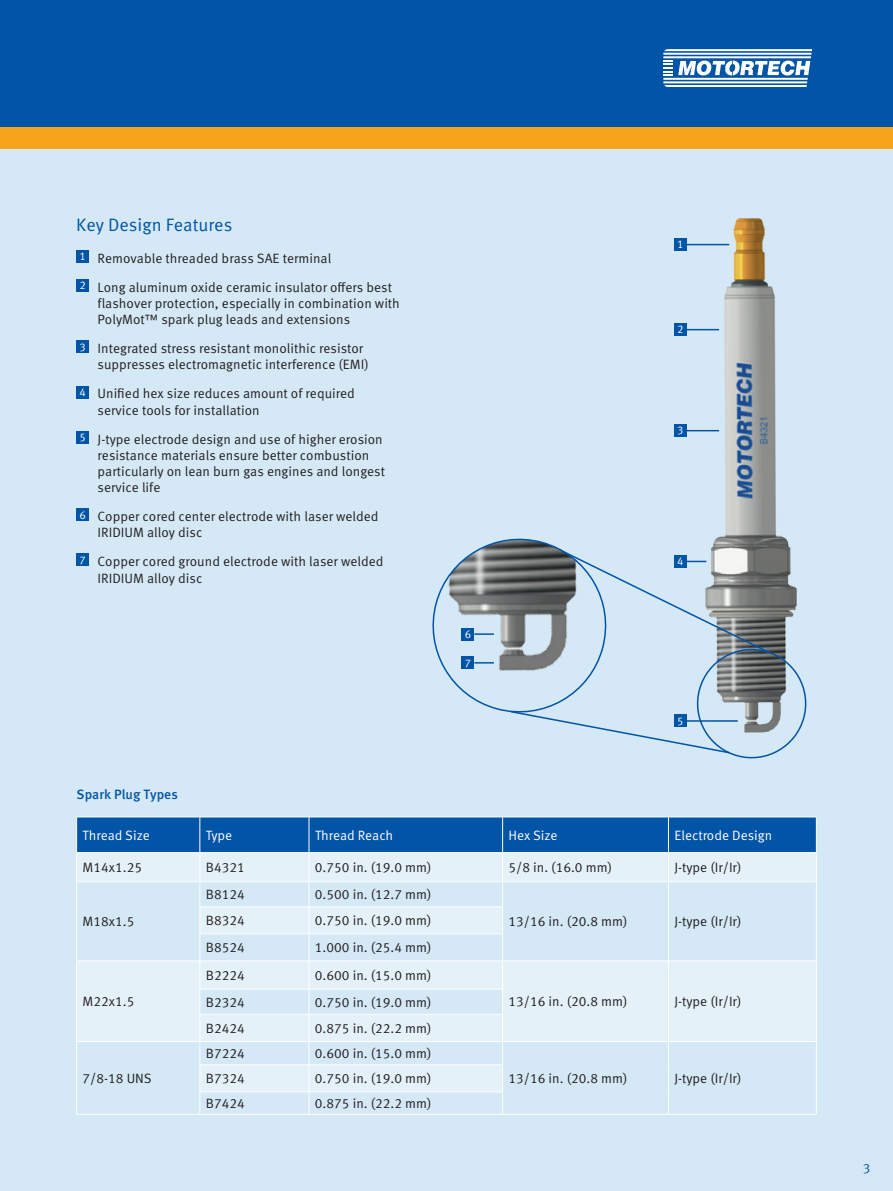
<style>
.page{position:relative;width:893px;height:1191px;background:#d4e8f5}
.page>*{position:absolute;margin:0;border:0;box-sizing:border-box;transform-origin:0 0}
.Note_hochgestellt{font:18px "Meta Pro Norm";color:#0154a6}
.Note_hochgestellt-2{font:13.5px/16.2px "Meta Pro Norm";color:#231f20}
.Tabelle_Content{font:13.5px "Meta Pro Norm";color:#231f20}
.t1{font:13.5px "Meta Pro Norm";color:#fff}
._2_Überschrift{font:500 13.5px "Meta Pro";color:#0154a6}
.t2{font:13.5px "Meta Pro Norm";color:#0154a6}
.t3{font:11.25px "Meta Pro Norm";color:#fff}
</style>
<div class="page">
<div style="left:0;top:0;width:893px;height:128px;background:#0154a6"></div>
<div style="left:0;top:128px;width:893px;height:21px;background:#f9a51b"></div>
<hr style="left:663px;top:53px;width:149px;height:2px;background:#fff">
<hr style="left:663px;top:56px;width:148px;height:2px;background:#fff">
<hr style="left:663px;top:78px;width:145px;height:2px;background:#fff">
<hr style="left:663px;top:81px;width:144px;height:2px;background:#fff">
<svg style="left:664px;top:49px;width:148px;height:2px"></svg>
<svg style="left:664px;top:85px;width:143px;height:2px"></svg>
<svg style="left:663px;top:60px;width:147px;height:16px"></svg>
<hr style="left:200px;top:1113px;width:109px;height:1px;background:#fff">
<hr style="left:309px;top:1113px;width:194px;height:1px;background:#fff">
<hr style="left:76px;top:1113px;width:124px;height:1px;background:#fff">
<hr style="left:503px;top:1113px;width:165px;height:1px;background:#fff">
<hr style="left:668px;top:1113px;width:149px;height:1px;background:#fff">
<hr style="left:76px;top:816px;width:124px;height:1px;background:#fff">
<hr style="left:200px;top:816px;width:109px;height:1px;background:#fff">
<hr style="left:309px;top:816px;width:194px;height:1px;background:#fff">
<hr style="left:503px;top:816px;width:165px;height:1px;background:#fff">
<hr style="left:668px;top:816px;width:148px;height:1px;background:#fff">
<svg style="left:76px;top:817px;width:741px;height:296px"></svg>
<hr style="left:76px;top:817px;width:1px;height:35px;background:#fff">
<hr style="left:76px;top:852px;width:124px;height:1px;background:#fff">
<hr style="left:200px;top:852px;width:109px;height:1px;background:#fff">
<hr style="left:309px;top:852px;width:194px;height:1px;background:#fff">
<hr style="left:503px;top:852px;width:165px;height:1px;background:#fff">
<hr style="left:668px;top:852px;width:149px;height:1px;background:#fff">
<div style="left:76px;top:250px;width:13px;height:13px;background:#0154a6"></div>
<div style="left:76px;top:279px;width:13px;height:13px;background:#0154a6"></div>
<div style="left:76px;top:340px;width:13px;height:13px;background:#0154a6"></div>
<div style="left:76px;top:386px;width:13px;height:12px;background:#0154a6"></div>
<div style="left:76px;top:431px;width:13px;height:12px;background:#0154a6"></div>
<div style="left:76px;top:508px;width:13px;height:13px;background:#0154a6"></div>
<div style="left:76px;top:553px;width:13px;height:13px;background:#0154a6"></div>
<img style="left:687px;top:218px;width:89px;height:310px">
<div style="left:674px;top:238px;width:13px;height:13px;background:#0154a6"></div>
<hr style="left:687px;top:244px;width:42px;height:1px;background:#0154a6">
<div style="left:674px;top:323px;width:13px;height:13px;background:#0154a6"></div>
<hr style="left:687px;top:329px;width:32px;height:1px;background:#0154a6">
<div style="left:674px;top:424px;width:13px;height:13px;background:#0154a6"></div>
<hr style="left:687px;top:430px;width:32px;height:1px;background:#0154a6">
<svg style="left:432px;top:528px;width:375px;height:231px"></svg>
<p class="Note_hochgestellt" style="left:76px;top:211px;width:157px">Key Design Features</p>
<p class="t3" style="left:79px;top:248px;width:8px">1</p>
<p class="Note_hochgestellt-2" style="left:98px;top:249px;width:235px">Removable threaded brass SAE terminal</p>
<p class="t3" style="left:79px;top:277px;width:8px">2</p>
<p class="Note_hochgestellt-2" style="left:98px;top:278px;width:304px">Long aluminum oxide ceramic insulator offers best flashover protection, especially in combination with<br>PolyMot™ spark plug leads and extensions</p>
<p class="t3" style="left:79px;top:338px;width:8px">3</p>
<p class="Note_hochgestellt-2" style="left:98px;top:339px;width:273px">Integrated stress resistant monolithic resistor suppresses electromagnetic interference (EMI)</p>
<p class="t3" style="left:79px;top:383px;width:8px">4</p>
<p class="Note_hochgestellt-2" style="left:98px;top:385px;width:259px">Unified hex size reduces amount of required service tools for installation</p>
<p class="t3" style="left:79px;top:428px;width:8px">5</p>
<p class="Note_hochgestellt-2" style="left:98px;top:430px;width:289px">J-type electrode design and use of higher erosion resistance materials ensure better combustion particularly on lean burn gas engines and longest service life</p>
<p class="t3" style="left:79px;top:506px;width:8px">6</p>
<p class="Note_hochgestellt-2" style="left:98px;top:507px;width:283px">Copper cored center electrode with laser welded<br>IRIDIUM alloy disc</p>
<p class="t3" style="left:79px;top:551px;width:8px">7</p>
<p class="Note_hochgestellt-2" style="left:98px;top:553px;width:287px">Copper cored ground electrode with laser welded<br>IRIDIUM alloy disc</p>
<p class="t3" style="left:465px;top:625px;width:8px">6</p>
<p class="t3" style="left:465px;top:654px;width:8px">7</p>
<p class="t3" style="left:677px;top:236px;width:8px">1</p>
<p class="t3" style="left:677px;top:321px;width:8px">2</p>
<p class="t3" style="left:677px;top:422px;width:8px">3</p>
<p class="t3" style="left:677px;top:553px;width:8px">4</p>
<p class="t3" style="left:677px;top:712px;width:8px">5</p>
<p class="_2_Überschrift" style="left:77px;top:784px;width:103px">Spark Plug Types</p>
<p class="t1" style="left:83px;top:825px;width:69px">Thread Size</p>
<p class="t1" style="left:206px;top:825px;width:28px">Type</p>
<p class="t1" style="left:315px;top:825px;width:80px">Thread Reach</p>
<p class="t1" style="left:509px;top:825px;width:51px">Hex Size</p>
<p class="t1" style="left:674px;top:825px;width:99px">Electrode Design</p>
<p class="Tabelle_Content" style="left:83px;top:857px;width:61px">M14x1.25</p>
<p class="Tabelle_Content" style="left:206px;top:857px;width:41px">B4321</p>
<p class="Tabelle_Content" style="left:315px;top:857px;width:118px">0.750 in. (19.0 mm)</p>
<p class="Tabelle_Content" style="left:509px;top:857px;width:105px">5/8 in. (16.0 mm)</p>
<p class="Tabelle_Content" style="left:674px;top:857px;width:68px">J-type (Ir/Ir)</p>
<p class="Tabelle_Content" style="left:83px;top:911px;width:53px">M18x1.5</p>
<p class="Tabelle_Content" style="left:83px;top:991px;width:53px">M22x1.5</p>
<p class="Tabelle_Content" style="left:83px;top:1068px;width:71px">7/8-18 UNS</p>
<p class="Tabelle_Content" style="left:206px;top:884px;width:41px">B8124</p>
<p class="Tabelle_Content" style="left:315px;top:884px;width:118px">0.500 in. (12.7 mm)</p>
<p class="Tabelle_Content" style="left:206px;top:910px;width:41px">B8324</p>
<p class="Tabelle_Content" style="left:315px;top:910px;width:118px">0.750 in. (19.0 mm)</p>
<p class="Tabelle_Content" style="left:509px;top:911px;width:120px">13/16 in. (20.8 mm)</p>
<p class="Tabelle_Content" style="left:674px;top:911px;width:68px">J-type (Ir/Ir)</p>
<p class="Tabelle_Content" style="left:206px;top:937px;width:41px">B8524</p>
<p class="Tabelle_Content" style="left:315px;top:937px;width:118px">1.000 in. (25.4 mm)</p>
<p class="Tabelle_Content" style="left:206px;top:965px;width:41px">B2224</p>
<p class="Tabelle_Content" style="left:315px;top:965px;width:118px">0.600 in. (15.0 mm)</p>
<p class="Tabelle_Content" style="left:206px;top:992px;width:41px">B2324</p>
<p class="Tabelle_Content" style="left:315px;top:992px;width:118px">0.750 in. (19.0 mm)</p>
<p class="Tabelle_Content" style="left:509px;top:991px;width:120px">13/16 in. (20.8 mm)</p>
<p class="Tabelle_Content" style="left:674px;top:991px;width:68px">J-type (Ir/Ir)</p>
<p class="Tabelle_Content" style="left:206px;top:1018px;width:41px">B2424</p>
<p class="Tabelle_Content" style="left:315px;top:1018px;width:118px">0.875 in. (22.2 mm)</p>
<p class="Tabelle_Content" style="left:206px;top:1043px;width:41px">B7224</p>
<p class="Tabelle_Content" style="left:315px;top:1043px;width:118px">0.600 in. (15.0 mm)</p>
<p class="Tabelle_Content" style="left:206px;top:1068px;width:41px">B7324</p>
<p class="Tabelle_Content" style="left:315px;top:1068px;width:118px">0.750 in. (19.0 mm)</p>
<p class="Tabelle_Content" style="left:509px;top:1068px;width:120px">13/16 in. (20.8 mm)</p>
<p class="Tabelle_Content" style="left:674px;top:1068px;width:68px">J-type (Ir/Ir)</p>
<p class="Tabelle_Content" style="left:206px;top:1093px;width:41px">B7424</p>
<p class="Tabelle_Content" style="left:315px;top:1093px;width:118px">0.875 in. (22.2 mm)</p>
<p class="t2" style="left:863px;top:1156px;width:9px">3</p>
</div>
